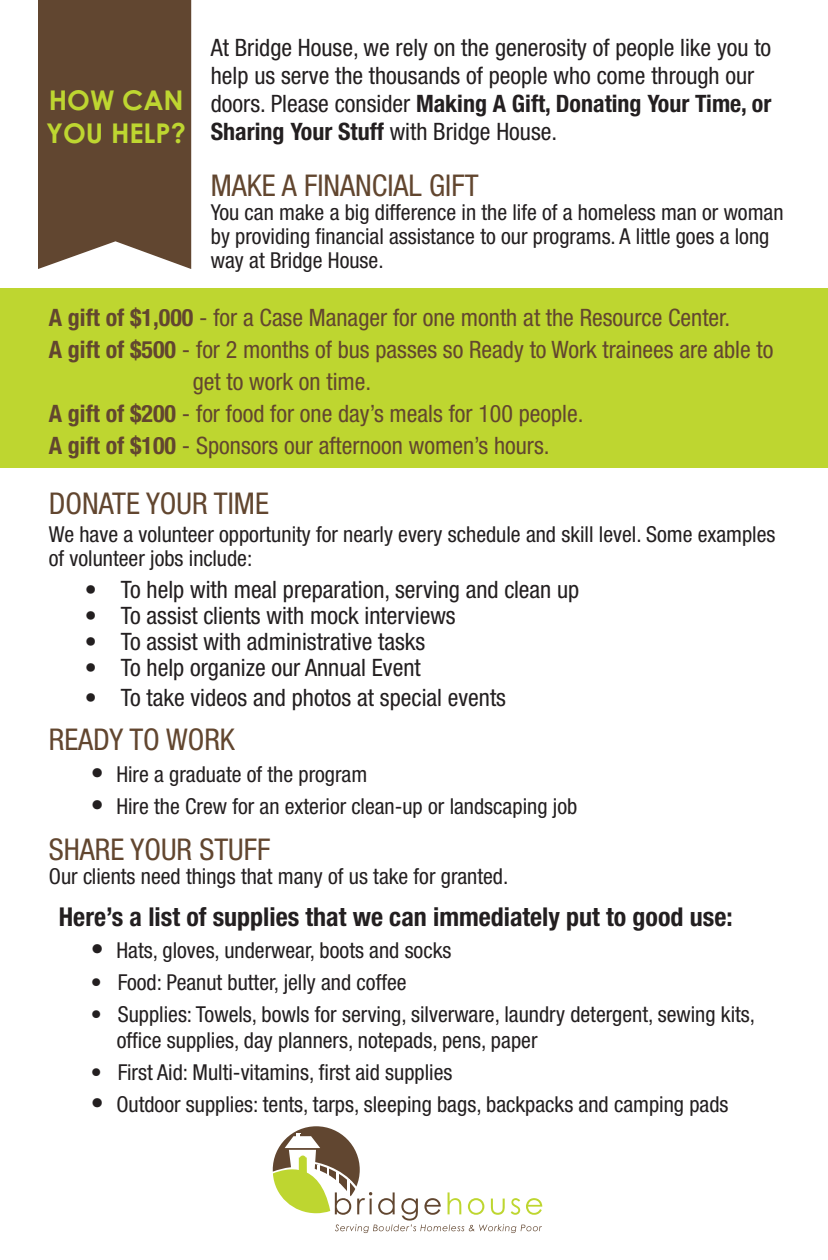
<style>
.page{position:relative;width:828px;height:1260px;background:#fff}
.page>*{position:absolute;margin:0;border:0;box-sizing:border-box;transform-origin:0 0}
.t1{font:condensed 30px "Helvetica Neue";color:#62462f}
.t2{font:700 27.2px/32.6px "Century Gothic";color:#bed630}
.t3{font:700 condensed 26px "Helvetica Neue";color:#231f20}
.t4{font:condensed 24px/28px "Helvetica Neue";color:#231f20}
.t5{font:condensed 24px "Helvetica Neue";color:#62462f}
.t6{font:condensed 22px/24px "Helvetica Neue";color:#231f20}
.s1{font-weight:700}
.s2{font-size:26px}
</style>
<div class="page">
<div style="left:0;top:288px;width:828px;height:180px;background:#bed630"></div>
<svg style="left:273px;top:1126px;width:269px;height:107px"></svg>
<hr style="left:347px;top:1179px;width:3px;height:18px;background:#fff">
<div style="left:38px;top:0;width:153px;height:269px;background:#614630"></div>
<p class="t4" style="left:211px;top:33px;width:562px">At Bridge House, we rely on the generosity of people like you to help us serve the thousands of people who come through our doors. Please consider <span class="s1">Making A Gift, Donating Your Time, or Sharing Your Stuff</span> with Bridge House.</p>
<h1 class="t1" style="left:211px;top:168px;width:269px">MAKE A FINANCIAL GIFT</h1>
<p class="t6" style="left:211px;top:200px;width:574px">You can make a big difference in the life of a homeless man or woman by providing financial assistance to our programs. A little goes a long way at Bridge House.</p>
<p class="t5" style="left:49px;top:304px;width:683px"><span class="s1">A gift of $1,000</span> - for a Case Manager for one month at the Resource Center.</p>
<p class="t5" style="left:49px;top:336px;width:726px"><span class="s1">A gift of $500</span> - for 2 months of bus passes so Ready to Work trainees are able to</p>
<p class="t5" style="left:193px;top:368px;width:180px">get to work on time.</p>
<p class="t5" style="left:49px;top:400px;width:536px"><span class="s1">A gift of $200</span> - for food for one day’s meals for 100 people.</p>
<p class="t5" style="left:49px;top:432px;width:502px"><span class="s1">A gift of $100</span> - Sponsors our afternoon women’s hours.</p>
<h1 class="t1" style="left:49px;top:486px;width:222px">DONATE YOUR TIME</h1>
<p class="t6" style="left:49px;top:522px;width:728px">We have a volunteer opportunity for nearly every schedule and skill level. Some examples of volunteer jobs include:</p>
<p class="t4" style="left:85px;top:575px;width:496px">• To help with meal preparation, serving and clean up</p>
<p class="t4" style="left:85px;top:601px;width:372px">• To assist clients with mock interviews</p>
<p class="t4" style="left:85px;top:627px;width:342px">• To assist with administrative tasks</p>
<p class="t4" style="left:85px;top:653px;width:337px">• To help organize our Annual Event</p>
<p class="t4" style="left:85px;top:683px;width:423px">• To take videos and photos at special events</p>
<h1 class="t1" style="left:49px;top:722px;width:188px">READY TO WORK</h1>
<p class="t6" style="left:91px;top:762px;width:278px"><span class="s2">•</span> Hire a graduate of the program</p>
<p class="t6" style="left:91px;top:794px;width:488px"><span class="s2">•</span> Hire the Crew for an exterior clean-up or landscaping job</p>
<h1 class="t1" style="left:49px;top:832px;width:223px">SHARE YOUR STUFF</h1>
<p class="t6" style="left:49px;top:864px;width:461px">Our clients need things that many of us take for granted.</p>
<p class="t3" style="left:59px;top:901px;width:675px">Here’s a list of supplies that we can immediately put to good use:</p>
<p class="t6" style="left:91px;top:938px;width:362px"><span class="s2">•</span> Hats, gloves, underwear, boots and socks</p>
<p class="t6" style="left:91px;top:970px;width:317px">• Food: Peanut butter, jelly and coffee</p>
<p class="t6" style="left:117px;top:1001px;width:640px;line-height:26px;text-indent:-26px">• Supplies: Towels, bowls for serving, silverware, laundry detergent, sewing kits, office supplies, day planners, notepads, pens, paper</p>
<p class="t6" style="left:91px;top:1060px;width:363px">• First Aid: Multi-vitamins, first aid supplies</p>
<p class="t6" style="left:91px;top:1092px;width:639px"><span class="s2">•</span> Outdoor supplies: tents, tarps, sleeping bags, backpacks and camping pads</p>
<p class="t2" style="left:46px;top:84px;width:141px">HOW CAN<br>YOU HELP?</p>
</div>
